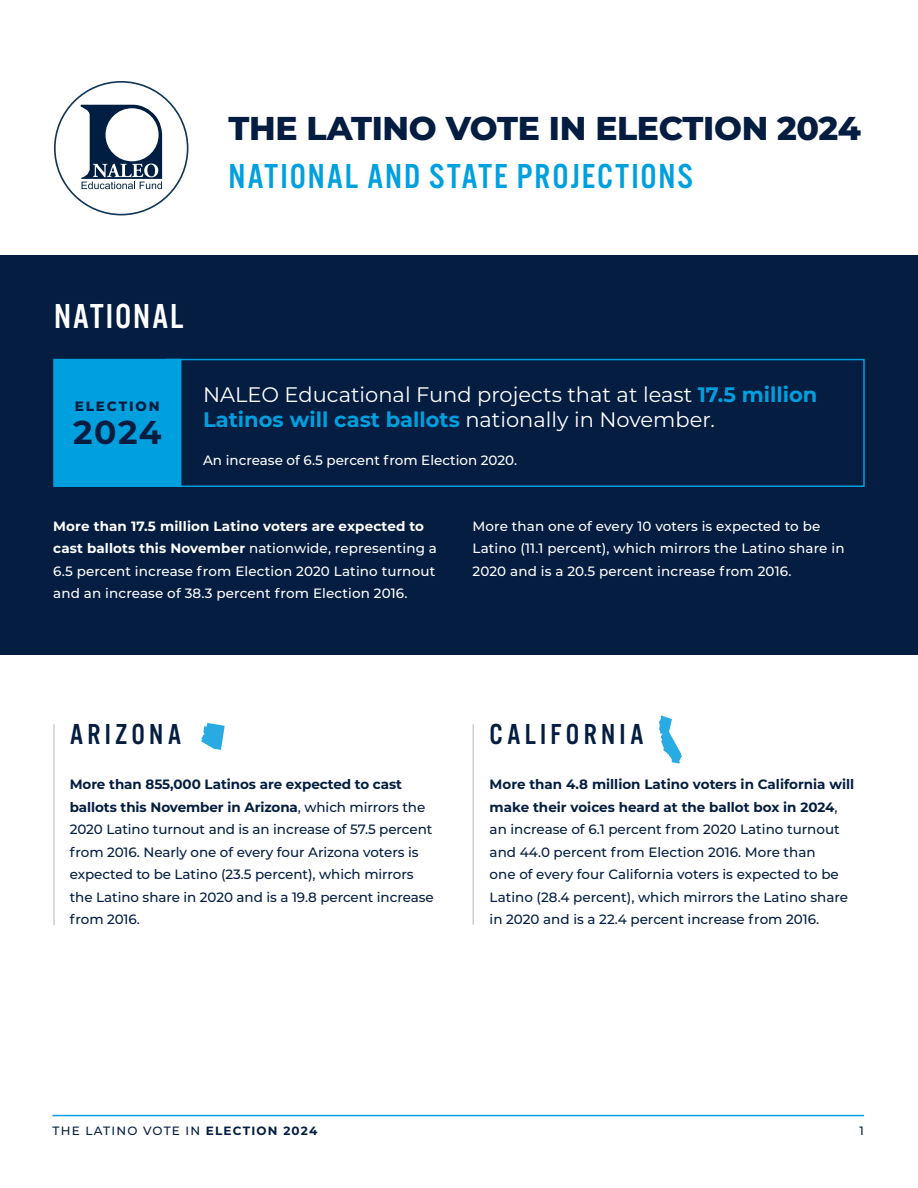
<style>
.page{position:relative;width:918px;height:1188px;background:#fff}
.page>*{position:absolute;margin:0;border:0;box-sizing:border-box;transform-origin:0 0}
.Subhead{font:36px "Alternate Got No 3 D";letter-spacing:.05em;color:#00a0df}
.t1{font:36px "Alternate Got No 3 D";letter-spacing:.05em;color:#fff}
.Headline{font:800 33px "Montserrat";letter-spacing:-.01em;color:#041d40}
.t2{font:700 33px "Montserrat";color:#041d40}
.t3{font:30px "Alternate Got No 3 D";letter-spacing:.14em;color:#041d40}
.t4{font:21px/25.2px "Montserrat";color:#fff}
.Text{font:500 13.5px/22.5px "Montserrat";letter-spacing:-.005em;color:#041d40}
.Text-2{font:500 13.5px/22.5px "Montserrat";letter-spacing:.01em;color:#fff}
.t5{font:800 13.5px "Montserrat";letter-spacing:.14em;color:#041d40}
.t6{font:500 12px "Montserrat";letter-spacing:.1em;color:#041d40}
.s1{font-weight:700;color:#00a0df}
.s2{font-weight:700}
</style>
<div class="page">
<hr style="left:52px;top:1115px;width:812px;height:1px;background:#00a0df">
<svg style="left:54px;top:81px;width:134px;height:134px"></svg>
<div style="left:0;top:255px;width:918px;height:400px;background:#041d40"></div>
<div style="left:53px;top:359px;width:128px;height:128px;background:#00a0df"></div>
<div style="left:166px;top:359px;width:699px;height:128px;border:2px solid #00a0df"></div>
<hr style="left:53px;top:724px;width:2px;height:201px;background:#cecfd0">
<svg style="left:201px;top:723px;width:24px;height:27px"></svg>
<svg style="left:659px;top:715px;width:23px;height:48px"></svg>
<hr style="left:472px;top:724px;width:2px;height:201px;background:#cecfd0">
<p class="Headline" style="left:229px;top:104px;width:634px">THE LATINO VOTE IN ELECTION 2024</p>
<p class="Subhead" style="left:229px;top:157px;width:466px">NATIONAL AND STATE PROJECTIONS</p>
<h1 class="t1" style="left:54px;top:297px;width:131px">NATIONAL</h1>
<h2 class="t5" style="left:75px;top:397px;width:86px">ELECTION</h2>
<h2 class="t2" style="left:73px;top:409px;width:90px">2024</h2>
<h3 class="t4" style="left:203px;top:381px;width:616px">NALEO Educational Fund projects that at least <span class="s1">17.5 million<br>Latinos will cast ballots</span> nationally in November.</h3>
<h3 class="Text-2" style="left:203px;top:448px;width:316px">An increase of 6.5 percent from Election 2020.</h3>
<p class="Text-2" style="left:53px;top:514px;width:385px"><span class="s2">More than 17.5 million Latino voters are expected to cast ballots this November</span> nationwide, representing a 6.5 percent increase from Election 2020 Latino turnout and an increase of 38.3 percent from Election 2016.</p>
<p class="Text-2" style="left:472px;top:514px;width:374px">More than one of every 10 voters is expected to be<br>Latino (11.1 percent), which mirrors the Latino share in<br>2020 and is a 20.5 percent increase from 2016.</p>
<h1 class="t3" style="left:70px;top:719px;width:113px">ARIZONA</h1>
<p class="Text" style="left:70px;top:773px;width:365px"><span class="s2">More than 855,000 Latinos are expected to cast ballots this November in Arizona</span>, which mirrors the 2020 Latino turnout and is an increase of 57.5 percent from 2016. Nearly one of every four Arizona voters is expected to be Latino (23.5 percent), which mirrors the Latino share in 2020 and is a 19.8 percent increase from 2016.</p>
<h1 class="t3" style="left:490px;top:719px;width:155px">CALIFORNIA</h1>
<p class="Text" style="left:490px;top:773px;width:366px"><span class="s2">More than 4.8 million Latino voters in California will make their voices heard at the ballot box in 2024</span>, an increase of 6.1 percent from 2020 Latino turnout and 44.0 percent from Election 2016. More than<br>one of every four California voters is expected to be Latino (28.4 percent), which mirrors the Latino share in 2020 and is a 22.4 percent increase from 2016.</p>
<p class="t6" style="left:52px;top:1122px;width:266px">THE LATINO VOTE IN <span class="s2">ELECTION 2024</span></p>
<p class="t6" style="left:860px;top:1122px;width:6px">1</p>
</div>
